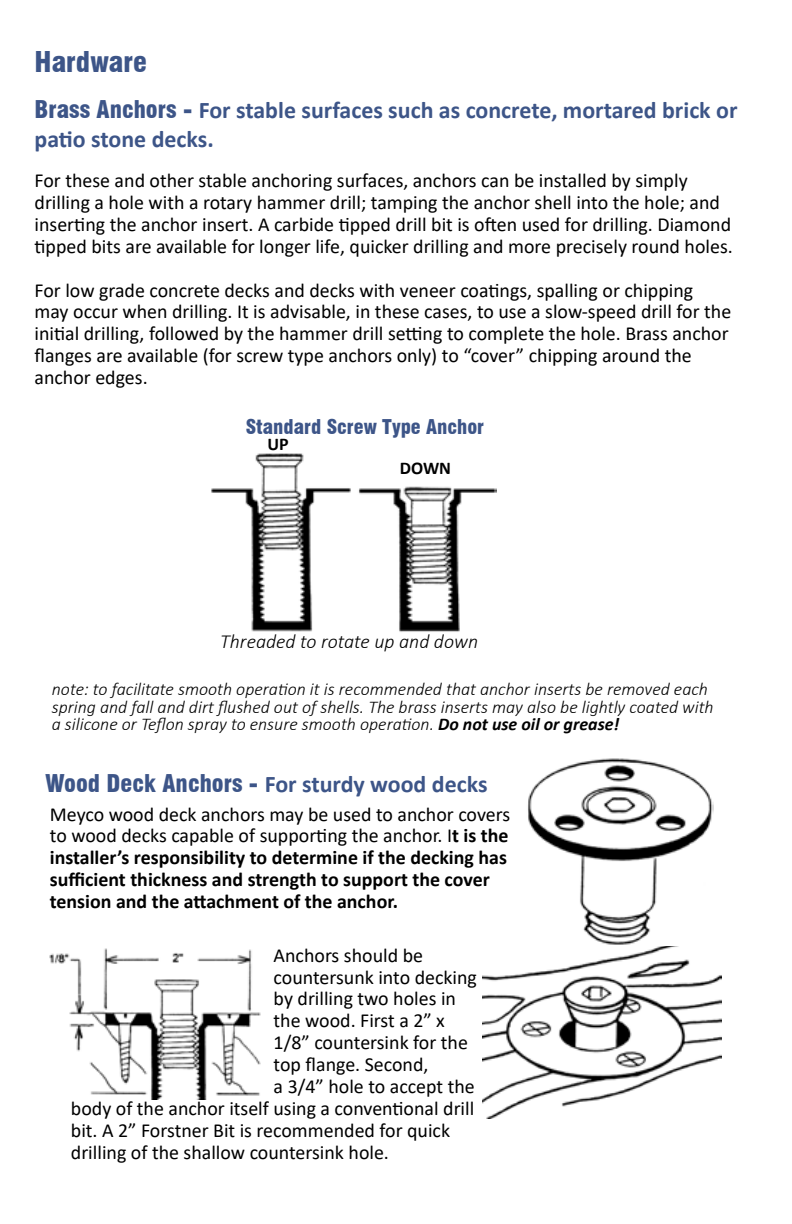
<style>
.page{position:relative;width:792px;height:1224px;background:#fff}
.page>*{position:absolute;margin:0;border:0;box-sizing:border-box;transform-origin:0 0}
.t1{font:900 condensed 28px "Swiss 721 BT";color:#3d5588}
.t2{font:700 24px/28.6px "Calibri";color:#3d5588}
.t3{font:20px/22px "Calibri";color:#000}
.t4{font:700 20px/22px "Calibri";color:#000}
.t5{font:italic 300 20px "Calibri";color:#000}
.t6{font:900 condensed 20px "Swiss 721 BT";color:#3d5588}
.t7{font:italic 300 18px/18px "Calibri";color:#000}
.t8{font:700 18px "Calibri";color:#000}
.s1{font-family:"Swiss 721 BT";font-weight:900;font-stretch:condensed}
.s2{font-weight:700}
.s3{font-weight:400}
</style>
<div class="page">
<img style="left:483px;top:947px;width:239px;height:172px">
<img style="left:211px;top:453px;width:286px;height:179px">
<img style="left:528px;top:758px;width:186px;height:187px">
<img style="left:49px;top:948px;width:212px;height:151px">
<h1 class="t1" style="left:35px;top:45px;width:114px">Hardware</h1>
<p class="t2" style="left:35px;top:96px;width:705px"><span class="s1">Brass Anchors -</span> For stable surfaces such as concrete, mortared brick or patio stone decks.</p>
<p class="t3" style="left:35px;top:169px;width:700px">For these and other stable anchoring surfaces, anchors can be installed by simply drilling a hole with a rotary hammer drill; tamping the anchor shell into the hole; and inserting the anchor insert. A carbide tipped drill bit is often used for drilling. Diamond tipped bits are available for longer life, quicker drilling and more precisely round holes.</p>
<p class="t3" style="left:35px;top:278px;width:698px">For low grade concrete decks and decks with veneer coatings, spalling or chipping may occur when drilling. It is advisable, in these cases, to use a slow-speed drill for the initial drilling, followed by the hammer drill setting to complete the hole. Brass anchor flanges are available (for screw type anchors only) to “cover” chipping around the anchor edges.</p>
<p class="t6" style="left:246px;top:415px;width:240px">Standard Screw Type Anchor</p>
<p class="t8" style="left:268px;top:432px;width:23px">UP</p>
<p class="t8" style="left:400px;top:455px;width:53px">DOWN</p>
<p class="t5" style="left:220px;top:629px;width:259px">Threaded to rotate up and down</p>
<p class="t7" style="left:52px;top:679px;width:663px">note: to facilitate smooth operation it is recommended that anchor inserts be removed each spring and fall and dirt flushed out of shells. The brass inserts may also be lightly coated with a silicone or Teflon spray to ensure smooth operation. <span class="s2">Do not use oil or grease!</span></p>
<p class="t2" style="left:45px;top:769px;width:444px"><span class="s1">Wood Deck Anchors -</span> For sturdy wood decks</p>
<p class="t4" style="left:50px;top:803px;width:462px"><span class="s3">Meyco wood deck anchors may be used to anchor covers to wood decks capable of supporting the anchor. I</span>t is the installer’s responsibility to determine if the decking has sufficient thickness and strength to support the cover tension and the attachment of the anchor.</p>
<p class="t3" style="left:274px;top:944px;width:151px">Anchors should be</p>
<p class="t3" style="left:274px;top:965px;width:205px">countersunk into decking</p>
<p class="t3" style="left:274px;top:987px;width:184px">by drilling two holes in</p>
<p class="t3" style="left:274px;top:1009px;width:173px">the wood. First a 2” x</p>
<p class="t3" style="left:274px;top:1031px;width:196px">1/8” countersink for the</p>
<p class="t3" style="left:274px;top:1053px;width:156px">top flange. Second,</p>
<p class="t3" style="left:274px;top:1075px;width:203px">a 3/4” hole to accept the</p>
<p class="t3" style="left:71px;top:1097px;width:405px">body of the anchor itself using a conventional drill</p>
<p class="t3" style="left:71px;top:1119px;width:381px">bit. A 2” Forstner Bit is recommended for quick</p>
<p class="t3" style="left:71px;top:1141px;width:320px">drilling of the shallow countersink hole.</p>
</div>
